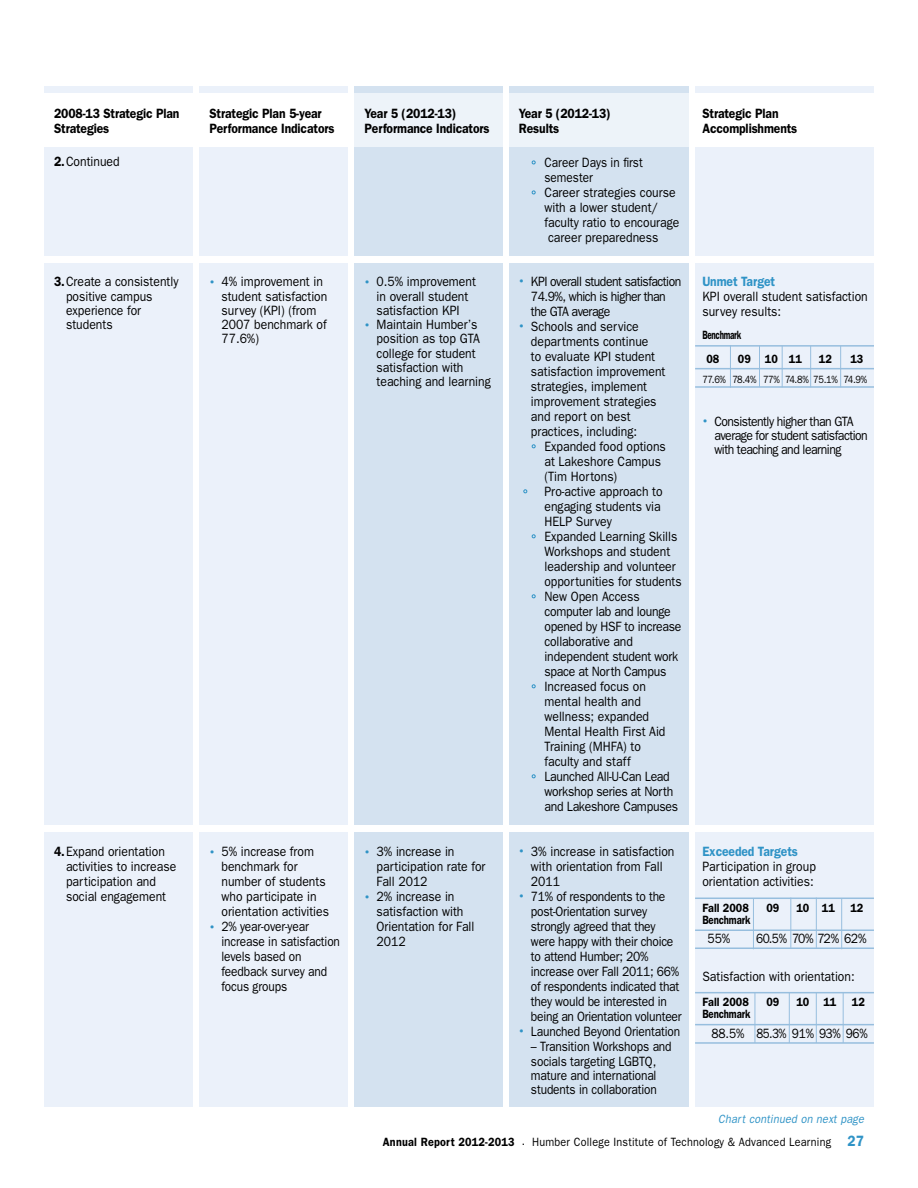
<style>
.page{position:relative;width:918px;height:1188px;background:#fff}
.page>*{position:absolute;margin:0;border:0;box-sizing:border-box;transform-origin:0 0}
.t1{font:13.5px/15px "Franklin Gothic";color:#000;scale:.9 1}
.t2{font:13.5px/15px "Franklin Gothic";color:#000;scale:.88 1}
.t3{font:13.5px/15px "Franklin Gothic";letter-spacing:-.02em;color:#000;scale:.89 1}
.t4{font:600 13.5px/15px "Franklin Gothic";letter-spacing:-.01em;color:#000;scale:.9 1}
.t5{font:13.5px/15px "Franklin Gothic";letter-spacing:-.04em;color:#000;scale:.9 1}
.t6{font:13.5px/15px "Franklin Gothic";color:#000;scale:.87 1}
.t7{font:600 13.5px "Franklin Gothic";letter-spacing:-.01em;color:#2f93c6;scale:.9 1}
.t8{font:12px "Franklin Gothic";letter-spacing:.02em;color:#000;scale:.9 1}
.t9{font:600 12px "Franklin Gothic";color:#000;scale:.9 1}
.t10{font:italic 12px "Franklin Gothic";letter-spacing:.02em;color:#2f93c6;scale:.9 1}
.t11{font:600 12px "Franklin Gothic";color:#000;scale:.8 1}
.t12{font:600 12px "Franklin Gothic";letter-spacing:-.03em;color:#000;scale:.67 1}
.t13{font:10.5px "Franklin Gothic";letter-spacing:-.065em;color:#000;scale:.88 1}
.s1{font-weight:600}
.s2{font-size:9px;color:#2f93c6}
.s3{font-weight:600;font-size:15px;color:#2f93c6}
</style>
<div class="page">
<div style="left:695px;top:87px;width:179px;height:1020px;background:#ebf1fa"></div>
<div style="left:44px;top:87px;width:148px;height:1020px;background:#ebf1fa"></div>
<div style="left:199px;top:87px;width:149px;height:1020px;background:#ebf1fa"></div>
<div style="left:510px;top:87px;width:179px;height:1020px;background:#d4e2f0"></div>
<div style="left:354px;top:87px;width:149px;height:1020px;background:#d4e2f0"></div>
<div style="left:39px;top:93px;width:311px;height:54px;background:#fff"></div>
<div style="left:352px;top:93px;width:341px;height:54px;background:#edf3f9"></div>
<svg style="left:532px;top:444px;width:4px;height:4px"></svg>
<svg style="left:523px;top:489px;width:4px;height:4px"></svg>
<svg style="left:532px;top:534px;width:4px;height:4px"></svg>
<svg style="left:532px;top:594px;width:4px;height:4px"></svg>
<svg style="left:532px;top:684px;width:4px;height:4px"></svg>
<svg style="left:532px;top:774px;width:4px;height:4px"></svg>
<div style="left:693px;top:93px;width:184px;height:54px;background:#fff"></div>
<div style="left:41px;top:825px;width:837px;height:7px;background:#fff"></div>
<hr style="left:695px;top:930px;width:179px;height:1px;background:#97bede">
<hr style="left:753px;top:899px;width:1px;height:50px;background:#97bede">
<hr style="left:695px;top:898px;width:179px;height:1px;background:#97bede">
<hr style="left:790px;top:898px;width:1px;height:50px;background:#97bede">
<hr style="left:841px;top:899px;width:1px;height:50px;background:#97bede">
<hr style="left:816px;top:898px;width:1px;height:50px;background:#97bede">
<hr style="left:695px;top:948px;width:179px;height:1px;background:#97bede">
<hr style="left:695px;top:1024px;width:179px;height:1px;background:#97bede">
<hr style="left:695px;top:992px;width:179px;height:1px;background:#97bede">
<hr style="left:695px;top:1042px;width:179px;height:2px;background:#97bede">
<hr style="left:755px;top:993px;width:1px;height:50px;background:#97bede">
<hr style="left:789px;top:993px;width:1px;height:50px;background:#97bede">
<hr style="left:843px;top:993px;width:1px;height:50px;background:#97bede">
<hr style="left:816px;top:993px;width:1px;height:50px;background:#97bede">
<div style="left:41px;top:256px;width:837px;height:7px;background:#fff"></div>
<hr style="left:695px;top:368px;width:179px;height:1px;background:#97bede">
<hr style="left:695px;top:345px;width:179px;height:2px;background:#97bede">
<hr style="left:695px;top:386px;width:179px;height:2px;background:#97bede">
<hr style="left:730px;top:345px;width:1px;height:43px;background:#97bede">
<hr style="left:759px;top:346px;width:1px;height:41px;background:#97bede">
<hr style="left:782px;top:346px;width:1px;height:41px;background:#97bede">
<hr style="left:810px;top:346px;width:1px;height:41px;background:#97bede">
<hr style="left:840px;top:346px;width:1px;height:41px;background:#97bede">
<p class="t4" style="left:54px;top:105px;width:141px">2008-13 Strategic Plan<br>Strategies</p>
<p class="t1" style="left:54px;top:153px;width:75px"><span class="s1">2.</span>Continued</p>
<p class="t1" style="left:66px;top:274px;width:126px;line-height:14.2px;text-indent:-12px"><span class="s1">3.</span>Create a consistently positive campus experience for students</p>
<p class="t1" style="left:66px;top:844px;width:124px;text-indent:-12px"><span class="s1">4.</span>Expand orientation activities to increase participation and social engagement</p>
<p class="t4" style="left:209px;top:105px;width:140px">Strategic Plan 5-year<br>Performance Indicators</p>
<p class="t1" style="left:221px;top:274px;width:119px;line-height:14.2px;text-indent:-12px"><span class="s2">•</span> 4% improvement in student satisfaction survey (KPI) (from<br>2007 benchmark of<br>77.6%)</p>
<p class="t1" style="left:221px;top:844px;width:121px;text-indent:-12px"><span class="s2">•</span> 5% increase from benchmark for number of students who participate in orientation activities</p>
<p class="t2" style="left:221px;top:919px;width:136px;text-indent:-12px"><span class="s2">•</span> 2% year-over-year increase in satisfaction levels based on feedback survey and focus groups</p>
<p class="t4" style="left:365px;top:105px;width:140px">Year 5 (2012-13)<br>Performance Indicators</p>
<p class="t1" style="left:365px;top:274px;width:125px;line-height:14.2px;text-align:center"><span class="s2">•</span> 0.5% improvement in overall student satisfaction KPI</p>
<p class="t1" style="left:377px;top:317px;width:128px;line-height:14.2px;text-indent:-12px"><span class="s2">•</span> Maintain Humber’s position as top GTA college for student satisfaction with teaching and learning</p>
<p class="t1" style="left:377px;top:844px;width:123px;text-indent:-12px"><span class="s2">•</span> 3% increase in participation rate for<br>Fall 2012</p>
<p class="t1" style="left:377px;top:889px;width:110px;text-indent:-12px"><span class="s2">•</span> 2% increase in satisfaction with<br>Orientation for Fall<br>2012</p>
<p class="t4" style="left:519px;top:105px;width:104px">Year 5 (2012-13)<br>Results</p>
<p class="t6" style="left:544px;top:155px;width:157px">Career Days in first semester<br>Career strategies course with a lower student/ faculty ratio to encourage career preparedness</p>
<p class="t5" style="left:531px;top:274px;width:169px;text-indent:-12px"><span class="s2">•</span> KPI overall student satisfaction<br>74.9%, which is higher than the GTA average</p>
<p class="t1" style="left:531px;top:319px;width:151px;text-indent:-12px"><span class="s2">•</span> Schools and service departments continue<br>to evaluate KPI student satisfaction improvement strategies, implement improvement strategies and report on best practices, including:</p>
<p class="t1" style="left:544px;top:439px;width:154px">Expanded food options<br>at Lakeshore Campus (Tim Hortons)<br>Pro-active approach to engaging students via<br>HELP Survey<br>Expanded Learning Skills<br>Workshops and student leadership and volunteer opportunities for students<br>New Open Access computer lab and lounge opened by HSF to increase collaborative and independent student work space at North Campus<br>Increased focus on mental health and wellness; expanded<br>Mental Health First Aid<br>Training (MHFA) to<br>faculty and staff<br>Launched All-U-Can Lead workshop series at North and Lakeshore Campuses</p>
<p class="t1" style="left:531px;top:844px;width:161px;text-indent:-12px"><span class="s2">•</span> 3% increase in satisfaction with orientation from Fall<br>2011</p>
<p class="t3" style="left:531px;top:889px;width:171px;text-indent:-12px"><span class="s2">•</span> 71% of respondents to the post-Orientation survey strongly agreed that they were happy with their choice to attend Humber; 20% increase over Fall 2011; 66% of respondents indicated that they would be interested in being an Orientation volunteer</p>
<p class="t2" style="left:519px;top:1024px;width:185px"><span class="s2">•</span> Launched Beyond Orientation</p>
<p class="t2" style="left:531px;top:1039px;width:161px;line-height:14.2px">– Transition Workshops and socials targeting LGBTQ, mature and international students in collaboration</p>
<p class="t4" style="left:702px;top:105px;width:107px">Strategic Plan<br>Accomplishments</p>
<p class="t7" style="left:702px;top:273px;width:82px">Unmet Target</p>
<p class="t1" style="left:702px;top:288px;width:185px">KPI overall student satisfaction survey results:</p>
<p class="t9" style="left:706px;top:352px;width:16px">08</p>
<p class="t9" style="left:738px;top:352px;width:73px">09 10 11</p>
<p class="t9" style="left:819px;top:352px;width:16px">12</p>
<p class="t9" style="left:850px;top:352px;width:16px">13</p>
<p class="t13" style="left:702px;top:373px;width:189px">77.6% 78.4% 77% 74.8% 75.1% 74.9%</p>
<p class="t5" style="left:714px;top:414px;width:172px;line-height:14.2px;text-indent:-12px"><span class="s2">•</span> Consistently higher than GTA average for student satisfaction with teaching and learning</p>
<p class="t12" style="left:702px;top:328px;width:60px">Benchmark</p>
<p class="t7" style="left:702px;top:844px;width:108px">Exceeded Targets</p>
<p class="t1" style="left:702px;top:859px;width:128px">Participation in group orientation activities:</p>
<p class="t9" style="left:702px;top:901px;width:53px">Fall 2008</p>
<p class="t9" style="left:766px;top:901px;width:16px">09</p>
<p class="t9" style="left:796px;top:901px;width:44px">10 11</p>
<p class="t9" style="left:850px;top:901px;width:16px">12</p>
<p class="t11" style="left:702px;top:913px;width:61px">Benchmark</p>
<p class="t1" style="left:708px;top:931px;width:27px">55%</p>
<p class="t2" style="left:756px;top:931px;width:127px">60.5% 70% 72% 62%</p>
<p class="t1" style="left:702px;top:968px;width:171px">Satisfaction with orientation:</p>
<p class="t9" style="left:702px;top:995px;width:53px">Fall 2008</p>
<p class="t9" style="left:766px;top:995px;width:16px">09</p>
<p class="t9" style="left:796px;top:995px;width:46px">10 11</p>
<p class="t9" style="left:852px;top:995px;width:16px">12</p>
<p class="t11" style="left:702px;top:1007px;width:61px">Benchmark</p>
<p class="t2" style="left:712px;top:1025px;width:179px">88.5% 85.3% 91% 93% 96%</p>
<p class="t10" style="left:718px;top:1112px;width:163px">Chart continued on next page</p>
<p class="t8" style="left:383px;top:1135px;width:536px"><span class="s1">Annual Report 2012-2013</span> . Humber College Institute of Technology &amp; Advanced Learning <span class="s3">27</span></p>
</div>
